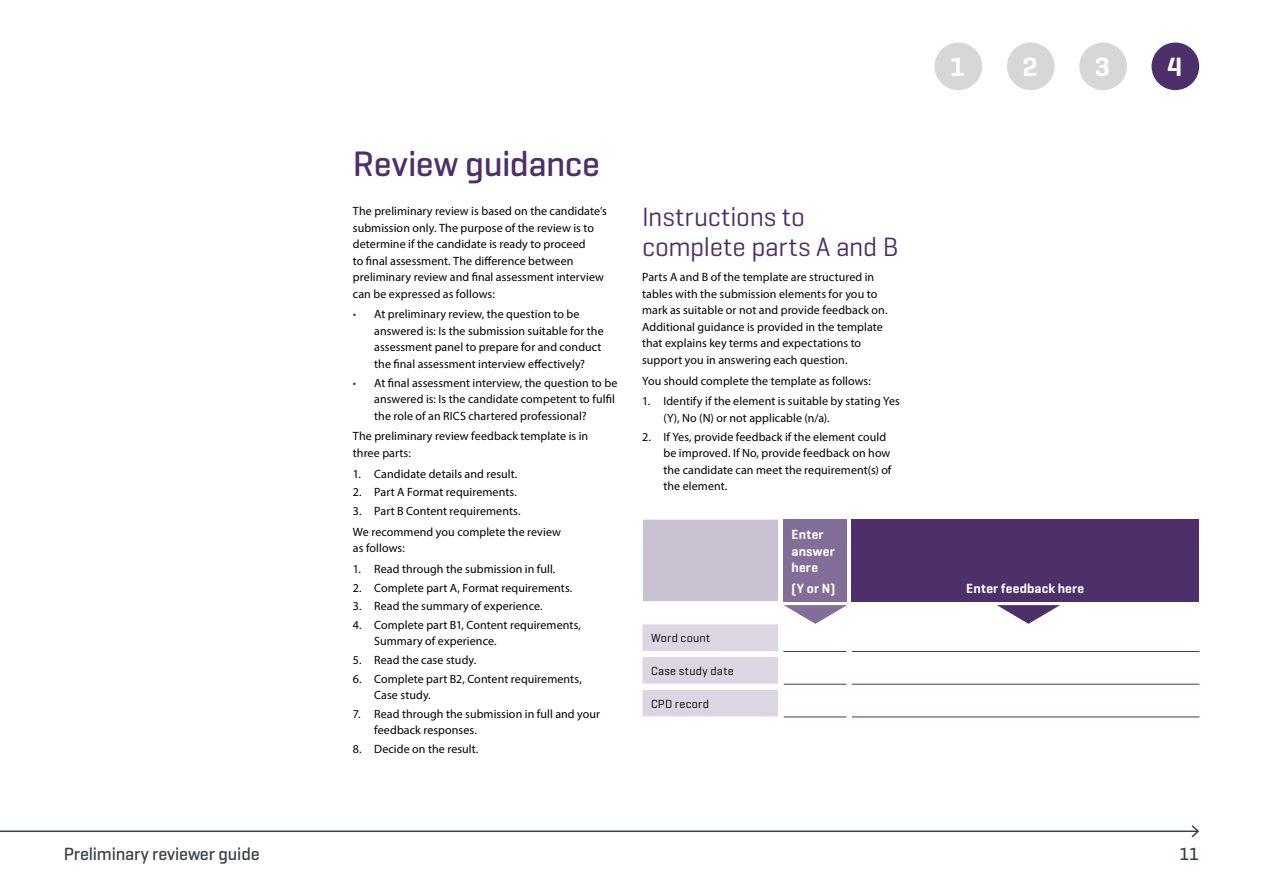
<style>
.page{position:relative;width:1263px;height:893px;background:#fff}
.page>*{position:absolute;margin:0;border:0;box-sizing:border-box;transform-origin:0 0}
.t1{font:500 36px "Geogrotesque";letter-spacing:-.015em;color:#4d3069}
.t2{font:27px/30px "Geogrotesque";letter-spacing:-.01em;color:#4d3069}
.t3{font:600 27px "Geogrotesque";color:#fff}
.t4{font:500 18px "Geogrotesque";letter-spacing:-.01em;color:#36424a}
.t5{font:600 13.5px/16.5px "Geogrotesque";letter-spacing:.015em;color:#fff}
.t6{font:12px/16.5px "Myriad Pro";letter-spacing:.005em;color:#000}
.t7{font:12px "Geogrotesque";letter-spacing:.03em;color:#000}
.s1{color:#4d3069}
</style>
<div class="page">
<hr style="left:0;top:830px;width:1198px;height:2px;background:#36424a">
<svg style="left:1190px;top:825px;width:9px;height:13px"></svg>
<div style="left:1007px;top:43px;width:47px;height:47px;background:#d7d7d7;border-radius:50%"></div>
<div style="left:934px;top:43px;width:48px;height:47px;background:#d7d7d7;border-radius:50%"></div>
<div style="left:1151px;top:43px;width:48px;height:47px;background:#4d3069;border-radius:50%"></div>
<div style="left:1079px;top:43px;width:48px;height:47px;background:#d7d7d7;border-radius:50%"></div>
<svg style="left:643px;top:520px;width:556px;height:197px"></svg>
<div style="left:783px;top:519px;width:64px;height:83px;background:#826e96"></div>
<div style="left:851px;top:519px;width:348px;height:83px;background:#4d3069"></div>
<hr style="left:778px;top:519px;width:1px;height:82px;background:#fff">
<hr style="left:852px;top:651px;width:347px;height:1px;background:#4d3069">
<hr style="left:852px;top:684px;width:347px;height:1px;background:#4d3069">
<hr style="left:852px;top:717px;width:347px;height:1px;background:#4d3069">
<svg style="left:642px;top:601px;width:210px;height:117px"></svg>
<svg style="left:997px;top:605px;width:63px;height:19px"></svg>
<h2 class="t3" style="left:950px;top:50px;width:17px">1</h2>
<h2 class="t3" style="left:1023px;top:50px;width:17px">2</h2>
<h2 class="t3" style="left:1095px;top:50px;width:17px">3</h2>
<h2 class="t3" style="left:1167px;top:50px;width:17px">4</h2>
<h1 class="t1" style="left:353px;top:141px;width:248px">Review guidance</h1>
<p class="t6" style="left:353px;top:203px;width:256px">The preliminary review is based on the candidate’s submission only. The purpose of the review is to determine if the candidate is ready to proceed<br>to final assessment. The difference between preliminary review and final assessment interview can be expressed as follows:</p>
<p class="t6" style="left:374px;top:306px;width:231px;text-indent:-21px"><span class="s1">•</span> At preliminary review, the question to be answered is: Is the submission suitable for the assessment panel to prepare for and conduct the final assessment interview effectively?</p>
<p class="t6" style="left:374px;top:374px;width:245px;text-indent:-21px"><span class="s1">•</span> At final assessment interview, the question to be answered is: Is the candidate competent to fulfil the role of an RICS chartered professional?</p>
<p class="t6" style="left:353px;top:428px;width:237px">The preliminary review feedback template is in three parts:</p>
<p class="t6" style="left:353px;top:465px;width:166px">1. Candidate details and result.</p>
<p class="t6" style="left:353px;top:484px;width:165px">2. Part A Format requirements.</p>
<p class="t6" style="left:353px;top:500px;width:209px;line-height:20.7px">3. Part B Content requirements.<br>We recommend you complete the review</p>
<p class="t6" style="left:353px;top:540px;width:53px">as follows:</p>
<p class="t6" style="left:353px;top:560px;width:204px">1. Read through the submission in full.</p>
<p class="t6" style="left:353px;top:579px;width:221px">2. Complete part A, Format requirements.</p>
<p class="t6" style="left:353px;top:598px;width:191px">3. Read the summary of experience.</p>
<p class="t6" style="left:374px;top:616px;width:208px;text-indent:-21px">4. Complete part B1, Content requirements,<br>Summary of experience.</p>
<p class="t6" style="left:353px;top:651px;width:125px">5. Read the case study.</p>
<p class="t6" style="left:374px;top:670px;width:209px;text-indent:-21px">6. Complete part B2, Content requirements,<br>Case study.</p>
<p class="t6" style="left:374px;top:705px;width:227px;text-indent:-21px">7. Read through the submission in full and your feedback responses.</p>
<p class="t6" style="left:353px;top:740px;width:127px">8. Decide on the result.</p>
<h2 class="t2" style="left:642px;top:201px;width:258px">Instructions to complete parts A and B</h2>
<p class="t6" style="left:642px;top:269px;width:247px">Parts A and B of the template are structured in tables with the submission elements for you to mark as suitable or not and provide feedback on.<br>Additional guidance is provided in the template that explains key terms and expectations to support you in answering each question.</p>
<p class="t6" style="left:642px;top:372px;width:230px">You should complete the template as follows:</p>
<p class="t6" style="left:663px;top:393px;width:238px;text-indent:-21px">1. Identify if the element is suitable by stating Yes (Y), No (N) or not applicable (n/a).</p>
<p class="t6" style="left:663px;top:428px;width:230px;text-indent:-21px">2. If Yes, provide feedback if the element could be improved. If No, provide feedback on how the candidate can meet the requirement(s) of the element.</p>
<p class="t7" style="left:651px;top:631px;width:61px">Word count</p>
<p class="t7" style="left:651px;top:663px;width:84px">Case study date</p>
<p class="t7" style="left:651px;top:696px;width:59px">CPD record</p>
<p class="t5" style="left:792px;top:526px;width:45px">Enter answer here</p>
<p class="t5" style="left:792px;top:580px;width:45px">(Y or N)</p>
<p class="t5" style="left:966px;top:580px;width:119px">Enter feedback here</p>
<h3 class="t4" style="left:64px;top:842px;width:197px">Preliminary reviewer guide</h3>
<h3 class="t4" style="left:1179px;top:842px;width:21px">11</h3>
</div>
